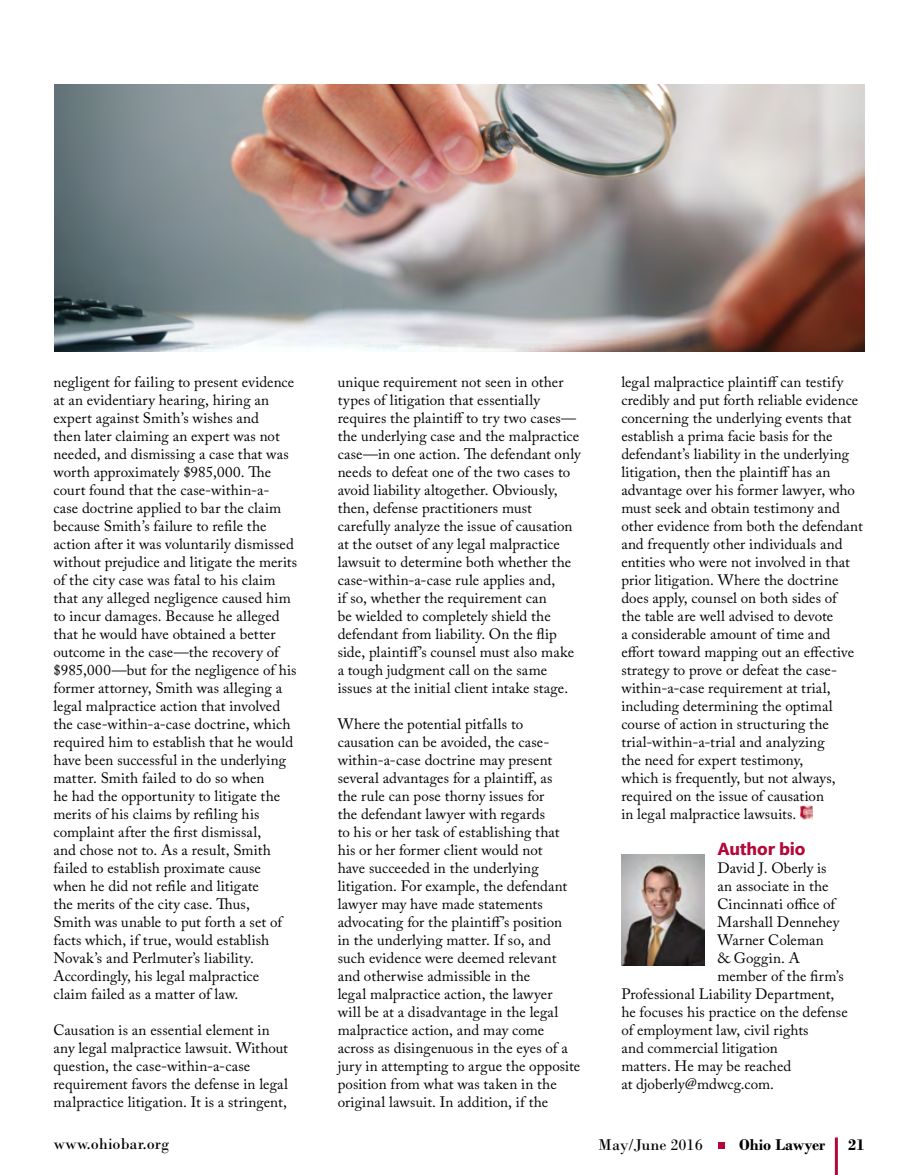
<style>
.page{position:relative;width:905px;height:1175px;background:#fff}
.page>*{position:absolute;margin:0;border:0;box-sizing:border-box;transform-origin:0 0}
.t1{font:700 18px "Mundo Sans";letter-spacing:-.005em;color:#b30838}
.t2{font:16.5px "Bodoni";color:#000}
.t3{font:700 16.5px "Bodoni";color:#000}
.t4{font:15px/18px "Adobe Caslon Pro";letter-spacing:.005em;color:#000}
</style>
<div class="page">
<hr style="left:834px;top:1137px;width:3px;height:37px;background:#b30838">
<div style="left:718px;top:1141px;width:6px;height:7px;background:#b30838"></div>
<svg style="left:800px;top:806px;width:12px;height:13px"></svg>
<img style="left:54px;top:85px;width:810px;height:266px">
<img style="left:621px;top:854px;width:83px;height:111px">
<p class="t4" style="left:53px;top:373px;width:245px">negligent for failing to present evidence at an evidentiary hearing, hiring an expert against Smith’s wishes and<br>then later claiming an expert was not needed, and dismissing a case that was worth approximately $985,000. The court found that the case-within-a&shy;case doctrine applied to bar the claim because Smith’s failure to refile the action after it was voluntarily dismissed without prejudice and litigate the merits of the city case was fatal to his claim that any alleged negligence caused him to incur damages. Because he alleged that he would have obtained a better outcome in the case—the recovery of $985,000—but for the negligence of his former attorney, Smith was alleging a legal malpractice action that involved the case-within-a-case doctrine, which required him to establish that he would have been successful in the underlying matter. Smith failed to do so when<br>he had the opportunity to litigate the merits of his claims by refiling his complaint after the first dismissal,<br>and chose not to. As a result, Smith failed to establish proximate cause when he did not refile and litigate<br>the merits of the city case. Thus,<br>Smith was unable to put forth a set of facts which, if true, would establish Novak’s and Perlmuter’s liability.<br>Accordingly, his legal malpractice<br>claim failed as a matter of law.</p>
<p class="t4" style="left:53px;top:1021px;width:236px">Causation is an essential element in any legal malpractice lawsuit. Without question, the case-within-a-case requirement favors the defense in legal malpractice litigation. It is a stringent,</p>
<p class="t4" style="left:338px;top:373px;width:245px">unique requirement not seen in other types of litigation that essentially requires the plaintiff to try two cases— the underlying case and the malpractice case—in one action. The defendant only needs to defeat one of the two cases to avoid liability altogether. Obviously, then, defense practitioners must carefully analyze the issue of causation at the outset of any legal malpractice lawsuit to determine both whether the case-within-a-case rule applies and,<br>if so, whether the requirement can<br>be wielded to completely shield the defendant from liability. On the flip side, plaintiff’s counsel must also make a tough judgment call on the same issues at the initial client intake stage.</p>
<p class="t4" style="left:338px;top:715px;width:244px">Where the potential pitfalls to causation can be avoided, the case&shy;within-a-case doctrine may present several advantages for a plaintiff, as<br>the rule can pose thorny issues for<br>the defendant lawyer with regards<br>to his or her task of establishing that his or her former client would not<br>have succeeded in the underlying litigation. For example, the defendant lawyer may have made statements advocating for the plaintiff’s position<br>in the underlying matter. If so, and such evidence were deemed relevant and otherwise admissible in the<br>legal malpractice action, the lawyer<br>will be at a disadvantage in the legal malpractice action, and may come across as disingenuous in the eyes of a jury in attempting to argue the opposite position from what was taken in the original lawsuit. In addition, if the</p>
<p class="t4" style="left:621px;top:373px;width:243px">legal malpractice plaintiff can testify credibly and put forth reliable evidence concerning the underlying events that establish a prima facie basis for the defendant’s liability in the underlying litigation, then the plaintiff has an advantage over his former lawyer, who must seek and obtain testimony and other evidence from both the defendant and frequently other individuals and entities who were not involved in that prior litigation. Where the doctrine does apply, counsel on both sides of<br>the table are well advised to devote<br>a considerable amount of time and effort toward mapping out an effective strategy to prove or defeat the case&shy;within-a-case requirement at trial, including determining the optimal course of action in structuring the trial-within-a-trial and analyzing<br>the need for expert testimony,<br>which is frequently, but not always, required on the issue of causation<br>in legal malpractice lawsuits.</p>
<p class="t1" style="left:717px;top:839px;width:90px">Author bio</p>
<p class="t4" style="left:717px;top:859px;width:110px">David J. Oberly is</p>
<p class="t4" style="left:717px;top:877px;width:112px">an associate in the</p>
<p class="t4" style="left:717px;top:895px;width:119px">Cincinnati office of</p>
<p class="t4" style="left:717px;top:913px;width:123px">Marshall Dennehey</p>
<p class="t4" style="left:717px;top:931px;width:108px">Warner Coleman</p>
<p class="t4" style="left:717px;top:949px;width:84px">&amp; Goggin. A</p>
<p class="t4" style="left:717px;top:967px;width:128px">member of the firm’s</p>
<p class="t4" style="left:621px;top:985px;width:214px">Professional Liability Department,</p>
<p class="t4" style="left:621px;top:1003px;width:228px">he focuses his practice on the defense</p>
<p class="t4" style="left:621px;top:1021px;width:189px">of employment law, civil rights</p>
<p class="t4" style="left:621px;top:1039px;width:158px">and commercial litigation</p>
<p class="t4" style="left:621px;top:1057px;width:171px">matters. He may be reached</p>
<p class="t4" style="left:621px;top:1075px;width:154px">at djoberly@mdwcg.com.</p>
<p class="t2" style="left:53px;top:1134px;width:117px">www.ohiobar.org</p>
<p class="t2" style="left:598px;top:1135px;width:106px">May/June 2016</p>
<p class="t3" style="left:739px;top:1135px;width:88px">Ohio Lawyer</p>
<p class="t3" style="left:848px;top:1135px;width:18px">21</p>
</div>
